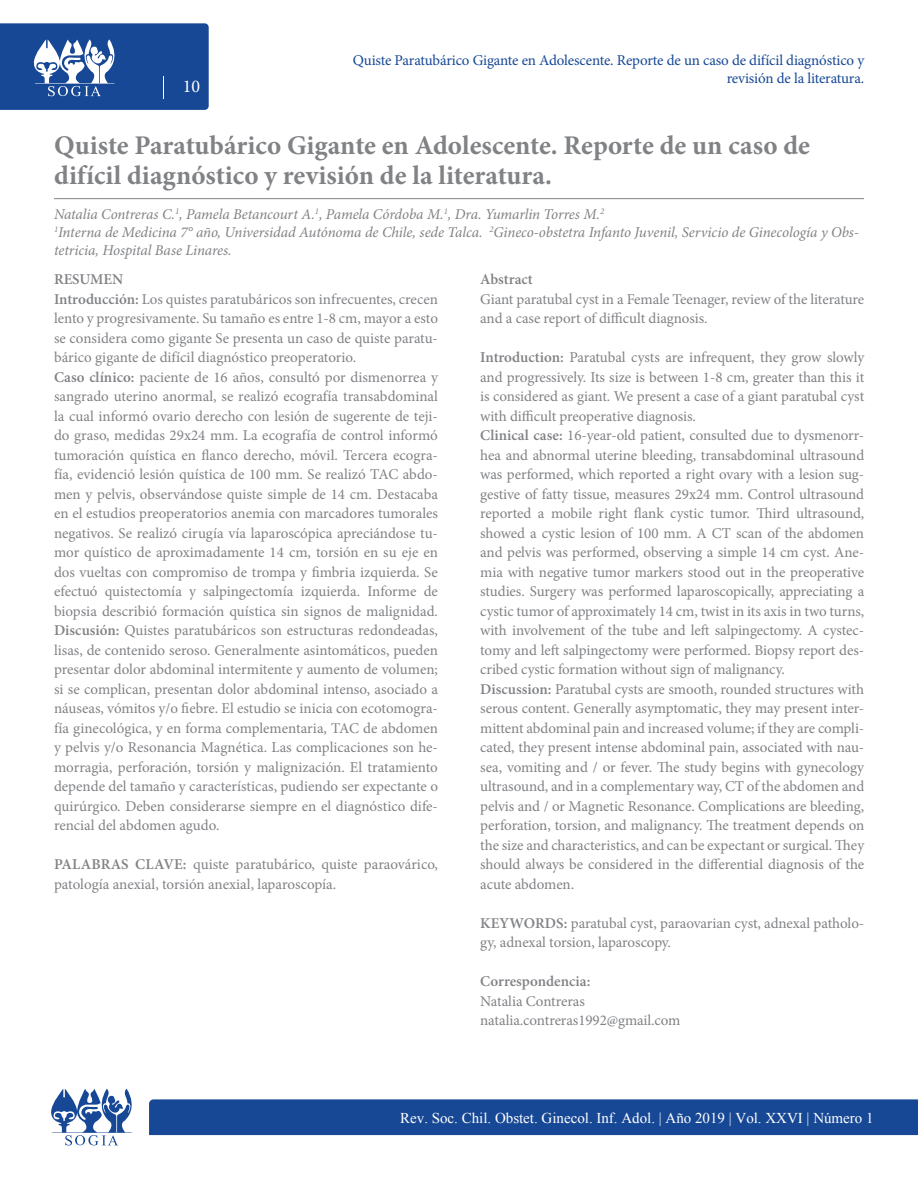
<style>
.page{position:relative;width:918px;height:1188px;background:#fff}
.page>*{position:absolute;margin:0;border:0;box-sizing:border-box;transform-origin:0 0}
.t1{font:700 27px/30px "Minion Pro";color:#808285}
.t2{font:18px "Minion Pro";color:#fff}
.t3{font:15px/19.5px "Minion Pro";letter-spacing:-.005em;color:#808285;text-align:justify}
.t4{font:italic 15px/18px "Minion Pro";letter-spacing:-.01em;color:#808285}
.t5{font:15px "Minion Pro";letter-spacing:-.01em;color:#174895}
.t6{font:15px "Times New Roman";color:#fff}
.t7{font:600 15px "Minion Pro";color:#808285}
.s1{font-weight:600}
</style>
<div class="page">
<svg style="left:0;top:23px;width:209px;height:87px;background:#315ca0"></svg>
<svg style="left:51px;top:1089px;width:81px;height:57px"></svg>
<div style="left:149px;top:1099px;width:769px;height:36px;background:#174895"></div>
<hr style="left:54px;top:198px;width:810px;height:1px;background:#808285">
<p class="t2" style="left:183px;top:74px;width:19px">10</p>
<p class="t5" style="left:353px;top:50px;width:513px">Quiste Paratubárico Gigante en Adolescente. Reporte de un caso de difícil diagnóstico y</p>
<p class="t5" style="left:727px;top:68px;width:139px">revisión de la literatura.</p>
<p class="t1" style="left:54px;top:130px;width:757px">Quiste Paratubárico Gigante en Adolescente. Reporte de un caso de difícil diagnóstico y revisión de la literatura.</p>
<p class="t4" style="left:54px;top:205px;width:550px">Natalia Contreras C.<sup>1</sup>, Pamela Betancourt A.<sup>1</sup>, Pamela Córdoba M.<sup>1</sup>, Dra. Yumarlin Torres M.<sup>2</sup></p>
<p class="t4" style="left:54px;top:223px;width:807px"><sup>1</sup>Interna de Medicina 7° año, Universidad Autónoma de Chile, sede Talca. <sup>2</sup> Gineco-obstetra Infanto Juvenil, Servicio de Ginecología y Obs&shy;tetricia, Hospital Base Linares.</p>
<p class="t7" style="left:480px;top:269px;width:54px">Abstract</p>
<p class="t3" style="left:480px;top:289px;width:386px">Giant paratubal cyst in a Female Teenager, review of the literature and a case report of difficult diagnosis.</p>
<p class="t3" style="left:480px;top:348px;width:386px"><span class="s1">Introduction:</span> Paratubal cysts are infrequent, they grow slowly and progressively. Its size is between 1-8 cm, greater than this it is considered as giant. We present a case of a giant paratubal cyst with difficult preoperative diagnosis.</p>
<p class="t3" style="left:480px;top:426px;width:386px"><span class="s1">Clinical case:</span> 16-year-old patient, consulted due to dysmenorr&shy;hea and abnormal uterine bleeding, transabdominal ultrasound was performed, which reported a right ovary with a lesion sug&shy;gestive of fatty tissue, measures 29x24 mm. Control ultrasound reported a mobile right flank cystic tumor. Third ultrasound, showed a cystic lesion of 100 mm. A CT scan of the abdomen and pelvis was performed, observing a simple 14 cm cyst. Ane&shy;mia with negative tumor markers stood out in the preoperative studies. Surgery was performed laparoscopically, appreciating a cystic tumor of approximately 14 cm, twist in its axis in two turns, with involvement of the tube and left salpingectomy. A cystec&shy;tomy and left salpingectomy were performed. Biopsy report des&shy;cribed cystic formation without sign of malignancy.</p>
<p class="t3" style="left:480px;top:679px;width:386px"><span class="s1">Discussion:</span> Paratubal cysts are smooth, rounded structures with serous content. Generally asymptomatic, they may present inter&shy;mittent abdominal pain and increased volume; if they are compli&shy;cated, they present intense abdominal pain, associated with nau&shy;sea, vomiting and / or fever. The study begins with gynecology ultrasound, and in a complementary way, CT of the abdomen and pelvis and / or Magnetic Resonance. Complications are bleeding, perforation, torsion, and malignancy. The treatment depends on the size and characteristics, and can be expectant or surgical. They should always be considered in the differential diagnosis of the acute abdomen.</p>
<p class="t3" style="left:480px;top:913px;width:386px"><span class="s1">KEYWORDS:</span> paratubal cyst, paraovarian cyst, adnexal patholo&shy;gy, adnexal torsion, laparoscopy.</p>
<p class="t7" style="left:480px;top:971px;width:112px">Correspondencia:</p>
<p class="t3" style="left:480px;top:991px;width:106px">Natalia Contreras</p>
<p class="t3" style="left:480px;top:1011px;width:202px">natalia.contreras1992@gmail.com</p>
<p class="t7" style="left:54px;top:269px;width:71px">RESUMEN</p>
<p class="t3" style="left:54px;top:289px;width:386px"><span class="s1">Introducción:</span> Los quistes paratubáricos son infrecuentes, crecen lento y progresivamente. Su tamaño es entre 1-8 cm, mayor a esto se considera como gigante Se presenta un caso de quiste paratu&shy;bárico gigante de difícil diagnóstico preoperatorio.</p>
<p class="t3" style="left:54px;top:367px;width:386px"><span class="s1">Caso clínico:</span> paciente de 16 años, consultó por dismenorrea y sangrado uterino anormal, se realizó ecografía transabdominal la cual informó ovario derecho con lesión de sugerente de teji&shy;do graso, medidas 29x24 mm. La ecografía de control informó tumoración quística en flanco derecho, móvil. Tercera ecogra&shy;fía, evidenció lesión quística de 100 mm. Se realizó TAC abdo&shy;men y pelvis, observándose quiste simple de 14 cm. Destacaba en el estudios preoperatorios anemia con marcadores tumorales negativos. Se realizó cirugía vía laparoscópica apreciándose tu&shy;mor quístico de aproximadamente 14 cm, torsión en su eje en dos vueltas con compromiso de trompa y fimbria izquierda. Se efectuó quistectomía y salpingectomía izquierda. Informe de biopsia describió formación quística sin signos de malignidad.<br><span class="s1">Discusión:</span> Quistes paratubáricos son estructuras redondeadas, lisas, de contenido seroso. Generalmente asintomáticos, pueden presentar dolor abdominal intermitente y aumento de volumen; si se complican, presentan dolor abdominal intenso, asociado a náuseas, vómitos y/o fiebre. El estudio se inicia con ecotomogra&shy;fía ginecológica, y en forma complementaria, TAC de abdomen y pelvis y/o Resonancia Magnética. Las complicaciones son he&shy;morragia, perforación, torsión y malignización. El tratamiento depende del tamaño y características, pudiendo ser expectante o quirúrgico. Deben considerarse siempre en el diagnóstico dife&shy;rencial del abdomen agudo.</p>
<p class="t3" style="left:54px;top:855px;width:385px"><span class="s1">PALABRAS CLAVE:</span> quiste paratubárico, quiste paraovárico, patología anexial, torsión anexial, laparoscopía.</p>
<p class="t6" style="left:400px;top:1108px;width:475px">Rev. Soc. Chil. Obstet. Ginecol. Inf. Adol. | Año 2019 | Vol. XXVI | Número 1</p>
</div>
